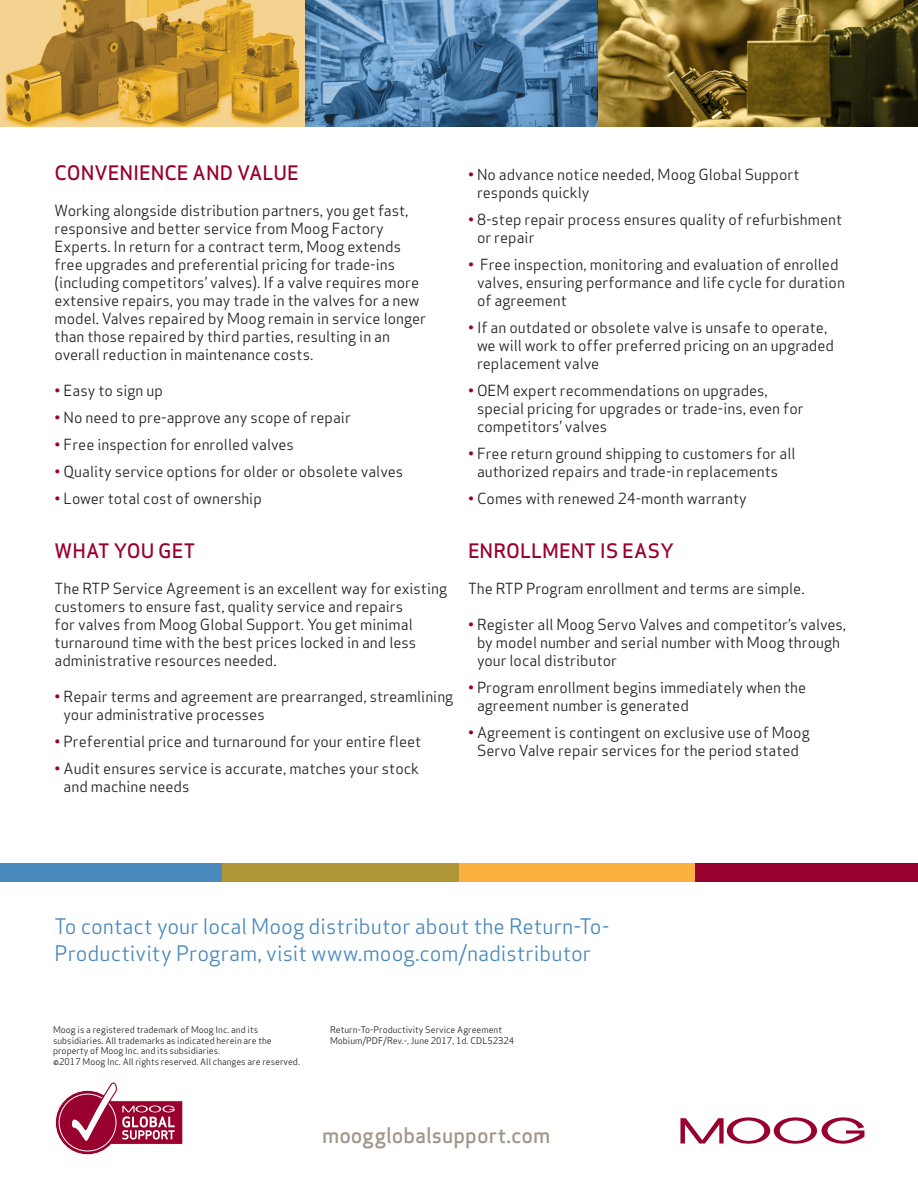
<style>
.page{position:relative;width:918px;height:1188px;background:#fff}
.page>*{position:absolute;margin:0;border:0;box-sizing:border-box;transform-origin:0 0}
.FACT_BODY_COPY{font:21px/27px "Apex Sans";color:#4a89be}
.t1{font:500 21px "Apex Sans";color:#a19689}
.Moog-Header{font:500 19.5px "Apex Sans";color:#98012d}
.Moog-Body{font:15px/18px "Apex Sans";color:#231f20}
.Moog-Mice{font:9px/10.8px "Apex Sans";color:#231f20}
.s1{color:#98012d}
</style>
<div class="page">
<svg style="left:680px;top:1117px;width:184px;height:27px"></svg>
<svg style="left:55px;top:1082px;width:128px;height:73px"></svg>
<img style="left:306px;top:0;width:612px;height:126px">
<svg style="left:0;top:0;width:306px;height:126px;background:#c99c43"></svg>
<div style="left:0;top:864px;width:223px;height:18px;background:#4a89be"></div>
<div style="left:223px;top:864px;width:236px;height:18px;background:#b19539"></div>
<div style="left:459px;top:864px;width:236px;height:18px;background:#fbb03f"></div>
<div style="left:695px;top:864px;width:223px;height:18px;background:#98012d"></div>
<p class="Moog-Header" style="left:55px;top:156px;width:246px">CONVENIENCE AND VALUE</p>
<p class="Moog-Body" style="left:55px;top:200px;width:373px">Working alongside distribution partners, you get fast, responsive and better service from Moog Factory Experts. In return for a contract term, Moog extends free upgrades and preferential pricing for trade-ins (including competitors’ valves). If a valve requires more extensive repairs, you may trade in the valves for a new model. Valves repaired by Moog remain in service longer than those repaired by third parties, resulting in an overall reduction in maintenance costs.</p>
<p class="Moog-Body" style="left:55px;top:380px;width:110px"><span class="s1">•</span> Easy to sign up</p>
<p class="Moog-Body" style="left:55px;top:407px;width:298px"><span class="s1">•</span> No need to pre-approve any scope of repair</p>
<p class="Moog-Body" style="left:55px;top:434px;width:241px"><span class="s1">•</span> Free inspection for enrolled valves</p>
<p class="Moog-Body" style="left:55px;top:461px;width:350px"><span class="s1">•</span> Quality service options for older or obsolete valves</p>
<p class="Moog-Body" style="left:55px;top:488px;width:209px"><span class="s1">•</span> Lower total cost of ownership</p>
<p class="Moog-Header" style="left:55px;top:534px;width:142px">WHAT YOU GET</p>
<p class="Moog-Body" style="left:55px;top:578px;width:394px">The RTP Service Agreement is an excellent way for existing customers to ensure fast, quality service and repairs<br>for valves from Moog Global Support. You get minimal turnaround time with the best prices locked in and less administrative resources needed.</p>
<p class="Moog-Body" style="left:64px;top:686px;width:391px;text-indent:-9px"><span class="s1">•</span> Repair terms and agreement are prearranged, streamlining your administrative processes</p>
<p class="Moog-Body" style="left:55px;top:731px;width:368px"><span class="s1">•</span> Preferential price and turnaround for your entire fleet</p>
<p class="Moog-Body" style="left:64px;top:758px;width:357px;text-indent:-9px"><span class="s1">•</span> Audit ensures service is accurate, matches your stock and machine needs</p>
<p class="Moog-Body" style="left:477px;top:164px;width:324px;text-indent:-9px"><span class="s1">•</span> No advance notice needed, Moog Global Support responds quickly</p>
<p class="Moog-Body" style="left:477px;top:209px;width:367px;text-indent:-9px"><span class="s1">•</span> 8-step repair process ensures quality of refurbishment or repair</p>
<p class="Moog-Body" style="left:477px;top:254px;width:369px;text-indent:-9px"><span class="s1">•</span> Free inspection, monitoring and evaluation of enrolled valves, ensuring performance and life cycle for duration of agreement</p>
<p class="Moog-Body" style="left:477px;top:317px;width:358px;text-indent:-9px"><span class="s1">•</span> If an outdated or obsolete valve is unsafe to operate, we will work to offer preferred pricing on an upgraded replacement valve</p>
<p class="Moog-Body" style="left:477px;top:380px;width:328px;text-indent:-9px"><span class="s1">•</span> OEM expert recommendations on upgrades, special pricing for upgrades or trade-ins, even for competitors’ valves</p>
<p class="Moog-Body" style="left:468px;top:443px;width:329px;text-align:center"><span class="s1">•</span> Free return ground shipping to customers for all authorized repairs and trade-in replacements</p>
<p class="Moog-Body" style="left:468px;top:488px;width:280px"><span class="s1">•</span> Comes with renewed 24-month warranty</p>
<p class="Moog-Header" style="left:468px;top:534px;width:208px">ENROLLMENT IS EASY</p>
<p class="Moog-Body" style="left:468px;top:578px;width:338px">The RTP Program enrollment and terms are simple.</p>
<p class="Moog-Body" style="left:477px;top:614px;width:371px;text-indent:-9px"><span class="s1">•</span> Register all Moog Servo Valves and competitor’s valves, by model number and serial number with Moog through your local distributor</p>
<p class="Moog-Body" style="left:477px;top:677px;width:331px;text-indent:-9px"><span class="s1">•</span> Program enrollment begins immediately when the agreement number is generated</p>
<p class="Moog-Body" style="left:468px;top:722px;width:343px;text-align:center"><span class="s1">•</span> Agreement is contingent on exclusive use of Moog<br>Servo Valve repair services for the period stated</p>
<p class="FACT_BODY_COPY" style="left:55px;top:911px;width:556px">To contact your local Moog distributor about the Return-To-<br>Productivity Program, visit www.moog.com/nadistributor</p>
<p class="Moog-Mice" style="left:53px;top:1023px;width:248px">Moog is a registered trademark of Moog Inc. and its subsidiaries. All trademarks as indicated herein are the property of Moog Inc. and its subsidiaries.<br>©2017 Moog Inc. All rights reserved. All changes are reserved.</p>
<p class="Moog-Mice" style="left:330px;top:1023px;width:174px">Return-To-Productivity Service Agreement</p>
<p class="Moog-Mice" style="left:330px;top:1034px;width:186px">Mobium/PDF/Rev.-, June 2017, 1d. CDL52324</p>
<p class="t1" style="left:322px;top:1116px;width:230px">moogglobalsupport.com</p>
</div>
